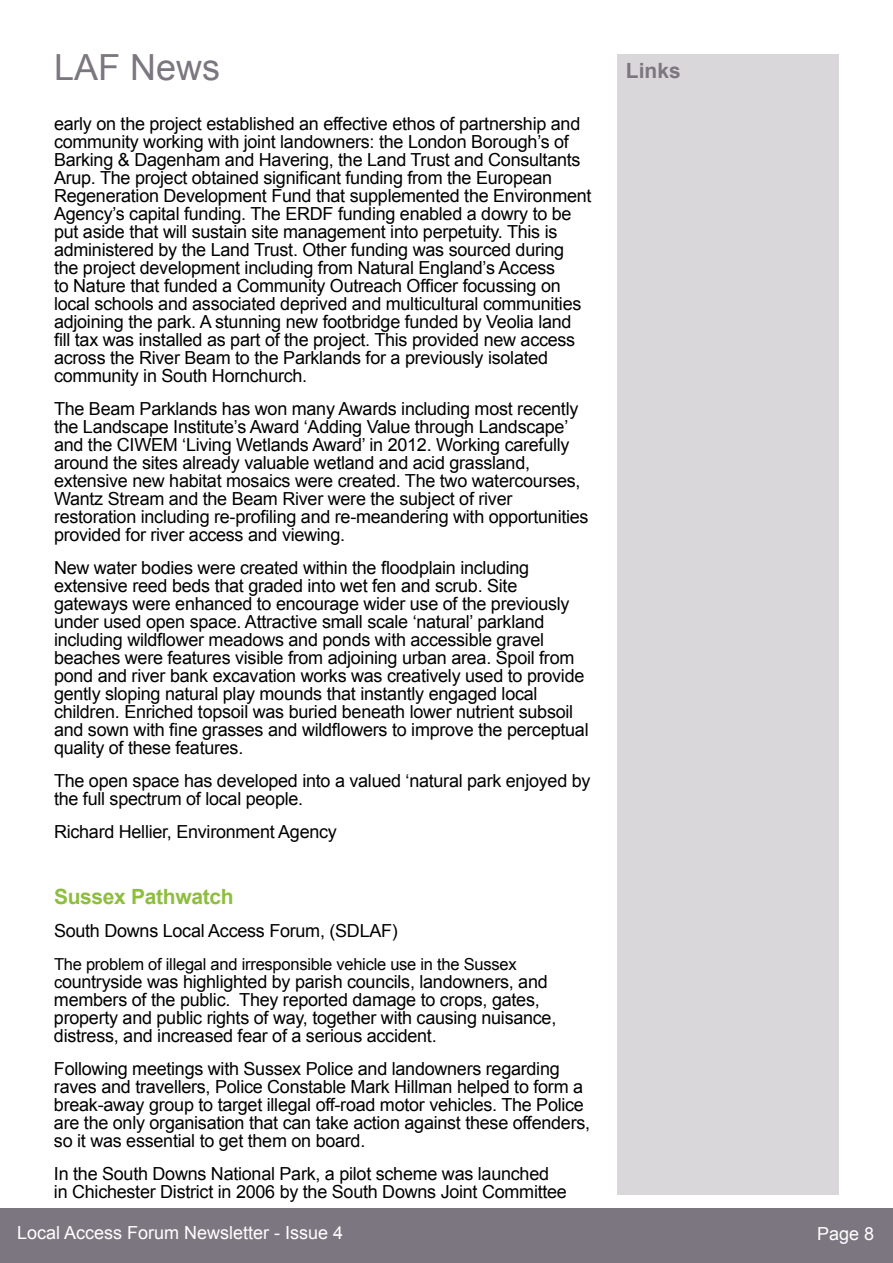
<style>
.page{position:relative;width:893px;height:1263px;background:#fff}
.page>*{position:absolute;margin:0;border:0;box-sizing:border-box;transform-origin:0 0}
.t1{font:36px "Arial";color:#7c7681}
.t2{font:700 21px "Arial";letter-spacing:-.015em;color:#8ebe3f}
.t3{font:700 21px "Arial";color:#7c7681}
.t4{font:18px/18px "Arial";letter-spacing:-.015em;color:#000}
.t5{font:18px "Arial";color:#fff}
.t6{font:16.5px "Arial";letter-spacing:-.015em;color:#000}
.s1{font-size:16.5px}
</style>
<div class="page">
<div style="left:0;top:1209px;width:893px;height:54px;background:#7c7681"></div>
<div style="left:617px;top:54px;width:222px;height:1141px;background:#dad7da"></div>
<h1 class="t1" style="left:54px;top:44px;width:168px">LAF News</h1>
<p class="t3" style="left:626px;top:56px;width:56px">Links</p>
<p class="t4" style="left:54px;top:115px;width:539px">early on the project established an effective ethos of partnership and community working with joint landowners: the London Borough’s of Barking &amp; Dagenham and Havering, the Land Trust and Consultants Arup. The project obtained significant funding from the European Regeneration Development Fund that supplemented the Environment Agency’s capital funding. The ERDF funding enabled a dowry to be put aside that will sustain site management into perpetuity. This is administered by the Land Trust. Other funding was sourced during the project development including from Natural England’s Access<br>to Nature that funded a Community Outreach Officer focussing on local schools and associated deprived and multicultural communities adjoining the park. A stunning new footbridge funded by Veolia land fill tax was installed as part of the project. This provided new access across the River Beam to the Parklands for a previously isolated community in South Hornchurch.</p>
<p class="t4" style="left:54px;top:400px;width:536px">The Beam Parklands has won many Awards including most recently the Landscape Institute’s Award ‘Adding Value through Landscape’ and the CIWEM ‘Living Wetlands Award’ in 2012. Working carefully around the sites already valuable wetland and acid grassland, extensive new habitat mosaics were created. The two watercourses, Wantz Stream and the Beam River were the subject of river restoration including re-profiling and re-meandering with opportunities provided for river access and viewing.</p>
<p class="t4" style="left:54px;top:559px;width:536px">New water bodies were created within the floodplain including extensive reed beds that graded into wet fen and scrub. Site gateways were enhanced to encourage wider use of the previously under used open space. Attractive small scale ‘natural’ parkland including wildflower meadows and ponds with accessible gravel beaches were features visible from adjoining urban area. Spoil from pond and river bank excavation works was creatively used to provide gently sloping natural play mounds that instantly engaged local children. Enriched topsoil was buried beneath lower nutrient subsoil and sown with fine grasses and wildflowers to improve the perceptual quality of these features.</p>
<p class="t4" style="left:54px;top:772px;width:538px">The open space has developed into a valued ‘natural park enjoyed by the full spectrum of local people.</p>
<p class="t4" style="left:54px;top:823px;width:284px">Richard Hellier, Environment Agency</p>
<p class="t2" style="left:54px;top:883px;width:181px">Sussex Pathwatch</p>
<p class="t4" style="left:54px;top:922px;width:345px">South Downs Local Access Forum, (SDLAF)</p>
<p class="t6" style="left:54px;top:953px;width:464px">The problem of illegal and irresponsible vehicle use in the Sussex</p>
<p class="t4" style="left:54px;top:973px;width:504px"><span class="s1">c</span>ountryside was highlighted by parish councils, landowners, and members of the public. They reported damage to crops, gates, property and public rights of way, together with causing nuisance, distress, and increased fear of a serious accident.</p>
<p class="t4" style="left:54px;top:1060px;width:538px">Following meetings with Sussex Police and landowners regarding raves and travellers, Police Constable Mark Hillman helped to form a break-away group to target illegal off-road motor vehicles. The Police are the only organisation that can take action against these offenders, so it was essential to get them on board.</p>
<p class="t4" style="left:54px;top:1165px;width:514px">In the South Downs National Park, a pilot scheme was launched in Chichester District in 2006 by the South Downs Joint Committee</p>
<p class="t5" style="left:17px;top:1221px;width:328px">Local Access Forum Newsletter - Issue 4</p>
<p class="t5" style="left:817px;top:1221px;width:59px">Page 8</p>
</div>
